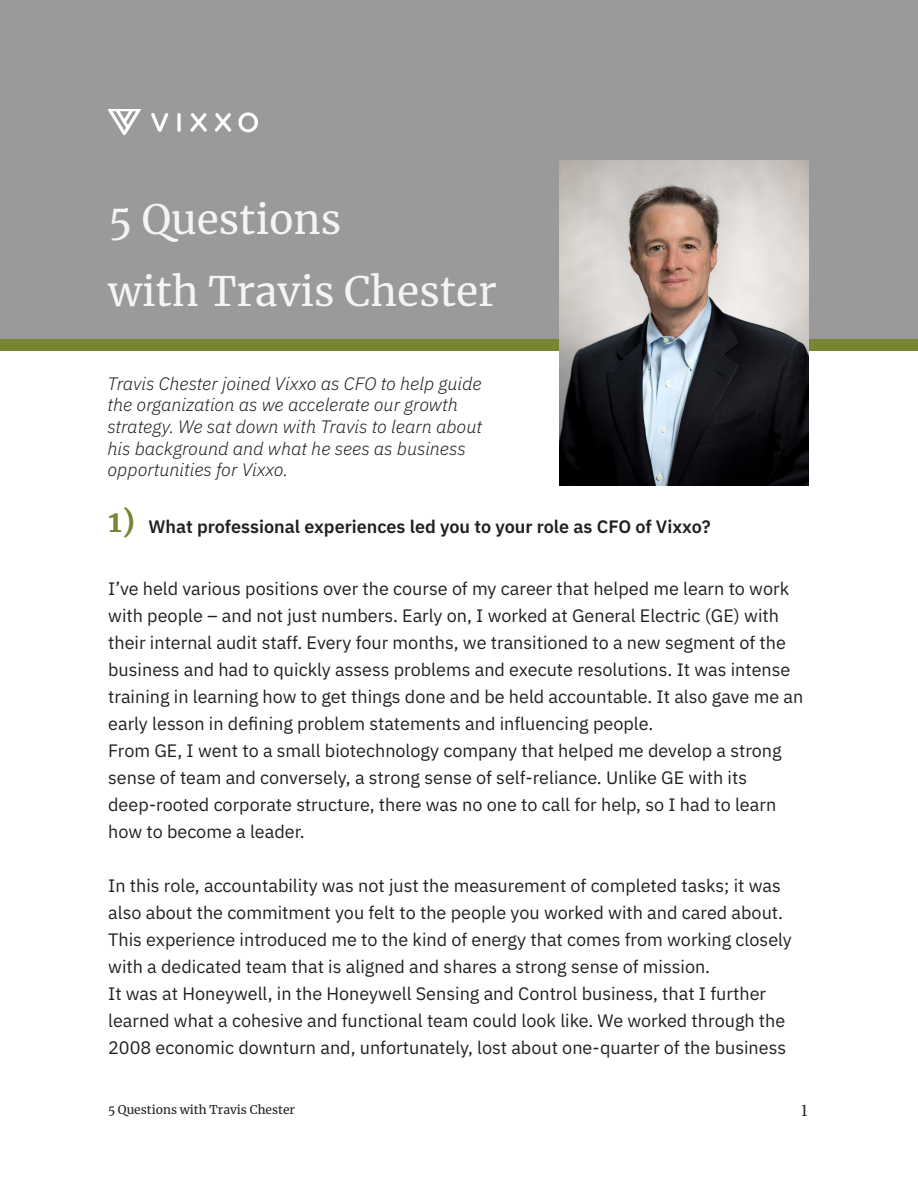
<style>
.page{position:relative;width:918px;height:1188px;background:#fff}
.page>*{position:absolute;margin:0;border:0;box-sizing:border-box;transform-origin:0 0}
.t1{font:40.5px "Merriweather";color:#f6f3f4}
.t2{font:700 30px "Merriweather";color:#798535}
.t3{font:18px/27px "IBM Plex Sans";color:#231f20}
.t4{font:italic 300 18px/21.6px "IBM Plex Sans";color:#231f20}
.t5{font:600 18px "IBM Plex Sans";color:#231f20}
.t6{font:18px "Minion Pro";color:#231f20}
.t7{font:12px "Merriweather";color:#231f20}
</style>
<div class="page">
<div style="left:0;top:338px;width:918px;height:13px;background:#798535"></div>
<div style="left:0;top:0;width:918px;height:338px;background:#9a9a9a"></div>
<img style="left:108px;top:109px;width:149px;height:25px">
<img style="left:560px;top:161px;width:249px;height:325px">
<p class="t1" style="left:108px;top:192px;width:235px">5 Questions</p>
<p class="t1" style="left:108px;top:264px;width:390px">with Travis Chester</p>
<p class="t4" style="left:108px;top:371px;width:376px">Travis Chester joined Vixxo as CFO to help guide the organization as we accelerate our growth strategy. We sat down with Travis to learn about his background and what he sees as business opportunities for Vixxo.</p>
<p class="t2" style="left:108px;top:501px;width:28px">1)</p>
<p class="t5" style="left:148px;top:513px;width:564px">What professional experiences led you to your role as CFO of Vixxo?</p>
<p class="t3" style="left:108px;top:574px;width:697px">I’ve held various positions over the course of my career that helped me learn to work with people – and not just numbers. Early on, I worked at General Electric (GE) with their internal audit staff. Every four months, we transitioned to a new segment of the business and had to quickly assess problems and execute resolutions. It was intense training in learning how to get things done and be held accountable. It also gave me an early lesson in defining problem statements and influencing people.</p>
<p class="t3" style="left:108px;top:736px;width:675px">From GE, I went to a small biotechnology company that helped me develop a strong sense of team and conversely, a strong sense of self-reliance. Unlike GE with its deep-rooted corporate structure, there was no one to call for help, so I had to learn how to become a leader.</p>
<p class="t3" style="left:108px;top:871px;width:685px">In this role, accountability was not just the measurement of completed tasks; it was also about the commitment you felt to the people you worked with and cared about.<br>This experience introduced me to the kind of energy that comes from working closely with a dedicated team that is aligned and shares a strong sense of mission.</p>
<p class="t3" style="left:108px;top:979px;width:679px">It was at Honeywell, in the Honeywell Sensing and Control business, that I further learned what a cohesive and functional team could look like. We worked through the<br>2008 economic downturn and, unfortunately, lost about one-quarter of the business</p>
<p class="t7" style="left:108px;top:1102px;width:189px">5 Questions with Travis Chester</p>
<p class="t6" style="left:800px;top:1098px;width:10px">1</p>
</div>
